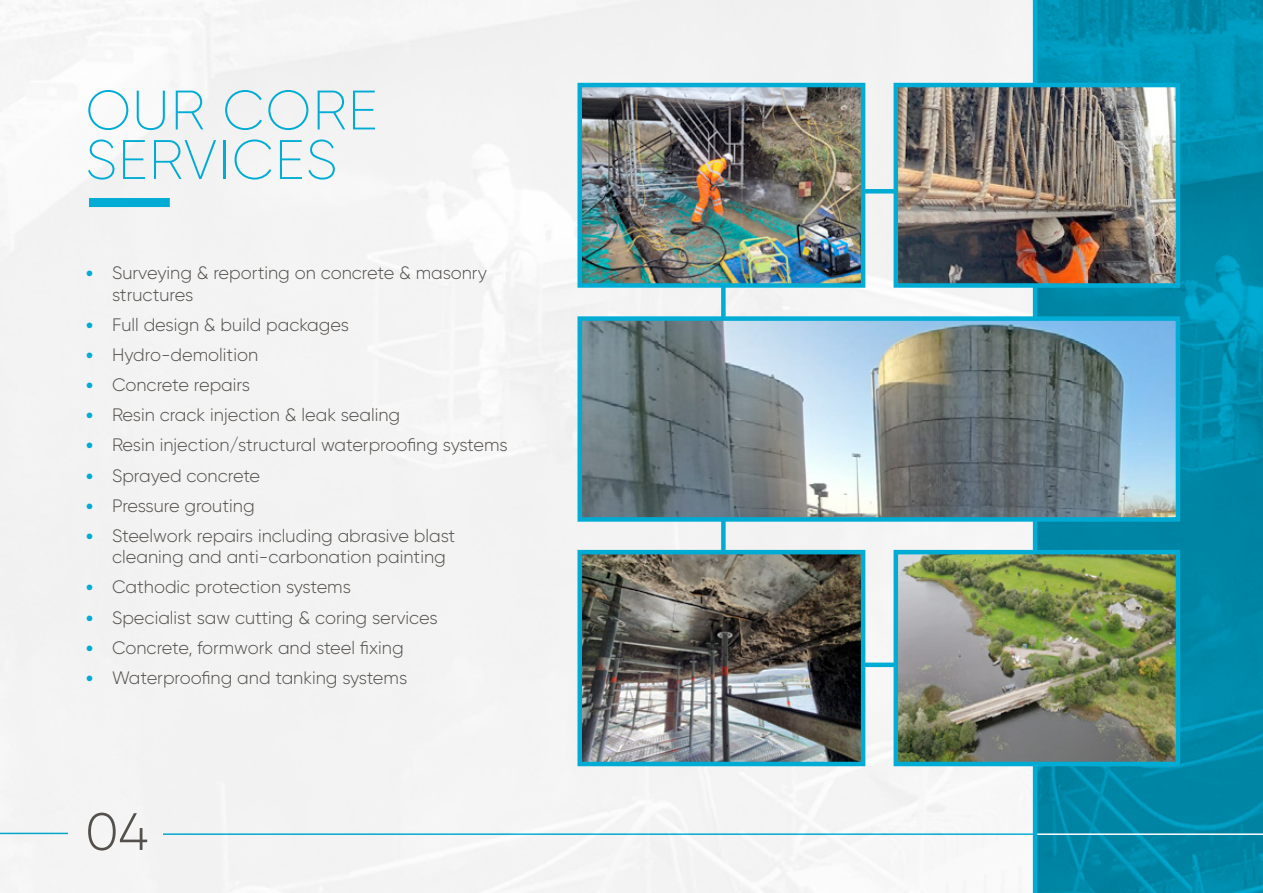
<style>
.page{position:relative;width:1263px;height:893px;background:#fff}
.page>*{position:absolute;margin:0;border:0;box-sizing:border-box;transform-origin:0 0}
.t1{font:200 55.5px/49.5px "Gilroy";letter-spacing:.02em;color:#00acd4}
.t2{font:300 52.5px "Gilroy";color:#524f4b}
.t3{font:300 18px/21.6px "Gilroy";color:#524f4b}
.s1{font-family:"Calibri";font-weight:400;color:#00acd4}
</style>
<div class="page">
<img style="left:0;top:0;width:1263px;height:893px">
<hr style="left:1034px;top:833px;width:229px;height:2px;background:#fff">
<hr style="left:1033px;top:0;width:4px;height:893px;background:#00acd4">
<div style="left:721px;top:512px;width:5px;height:74px;background:#00acd4"></div>
<div style="left:721px;top:265px;width:5px;height:74px;background:#00acd4"></div>
<hr style="left:854px;top:663px;width:73px;height:4px;background:#00acd4">
<div style="left:842px;top:189px;width:74px;height:5px;background:#00acd4"></div>
<img style="left:582px;top:88px;width:278px;height:195px">
<div style="left:577px;top:83px;width:288px;height:205px;border:4px solid #00acd4"></div>
<img style="left:898px;top:88px;width:277px;height:195px">
<div style="left:893px;top:83px;width:287px;height:205px;border:4px solid #00acd4"></div>
<img style="left:582px;top:321px;width:593px;height:196px">
<div style="left:577px;top:316px;width:603px;height:206px;border:4px solid #00acd4"></div>
<img style="left:582px;top:555px;width:278px;height:206px">
<div style="left:577px;top:550px;width:288px;height:216px;border:4px solid #00acd4"></div>
<img style="left:898px;top:555px;width:277px;height:206px">
<div style="left:893px;top:550px;width:287px;height:216px;border:4px solid #00acd4"></div>
<div style="left:89px;top:198px;width:81px;height:9px;background:#00acd4"></div>
<h1 class="t1" style="left:85px;top:85px;width:294px">OUR CORE<br>SERVICES</h1>
<p class="t3" style="left:112px;top:262px;width:376px;text-indent:-27px"><span class="s1">•</span> Surveying &amp; reporting on concrete &amp; masonry structures</p>
<p class="t3" style="left:85px;top:314px;width:265px"><span class="s1">•</span> Full design &amp; build packages</p>
<p class="t3" style="left:85px;top:344px;width:175px"><span class="s1">•</span> Hydro-demolition</p>
<p class="t3" style="left:85px;top:374px;width:167px"><span class="s1">•</span> Concrete repairs</p>
<p class="t3" style="left:85px;top:404px;width:317px"><span class="s1">•</span> Resin crack injection &amp; leak sealing</p>
<p class="t3" style="left:85px;top:434px;width:424px"><span class="s1">•</span> Resin injection/structural waterproofing systems</p>
<p class="t3" style="left:85px;top:464px;width:177px"><span class="s1">•</span> Sprayed concrete</p>
<p class="t3" style="left:85px;top:494px;width:171px"><span class="s1">•</span> Pressure grouting</p>
<p class="t3" style="left:112px;top:524px;width:345px;text-indent:-27px"><span class="s1">•</span> Steelwork repairs including abrasive blast cleaning and anti-carbonation painting</p>
<p class="t3" style="left:85px;top:576px;width:267px"><span class="s1">•</span> Cathodic protection systems</p>
<p class="t3" style="left:85px;top:606px;width:354px"><span class="s1">•</span> Specialist saw cutting &amp; coring services</p>
<p class="t3" style="left:85px;top:636px;width:320px"><span class="s1">•</span> Concrete, formwork and steel fixing</p>
<p class="t3" style="left:85px;top:666px;width:324px"><span class="s1">•</span> Waterproofing and tanking systems</p>
<h2 class="t2" style="left:85px;top:799px;width:65px">04</h2>
</div>
